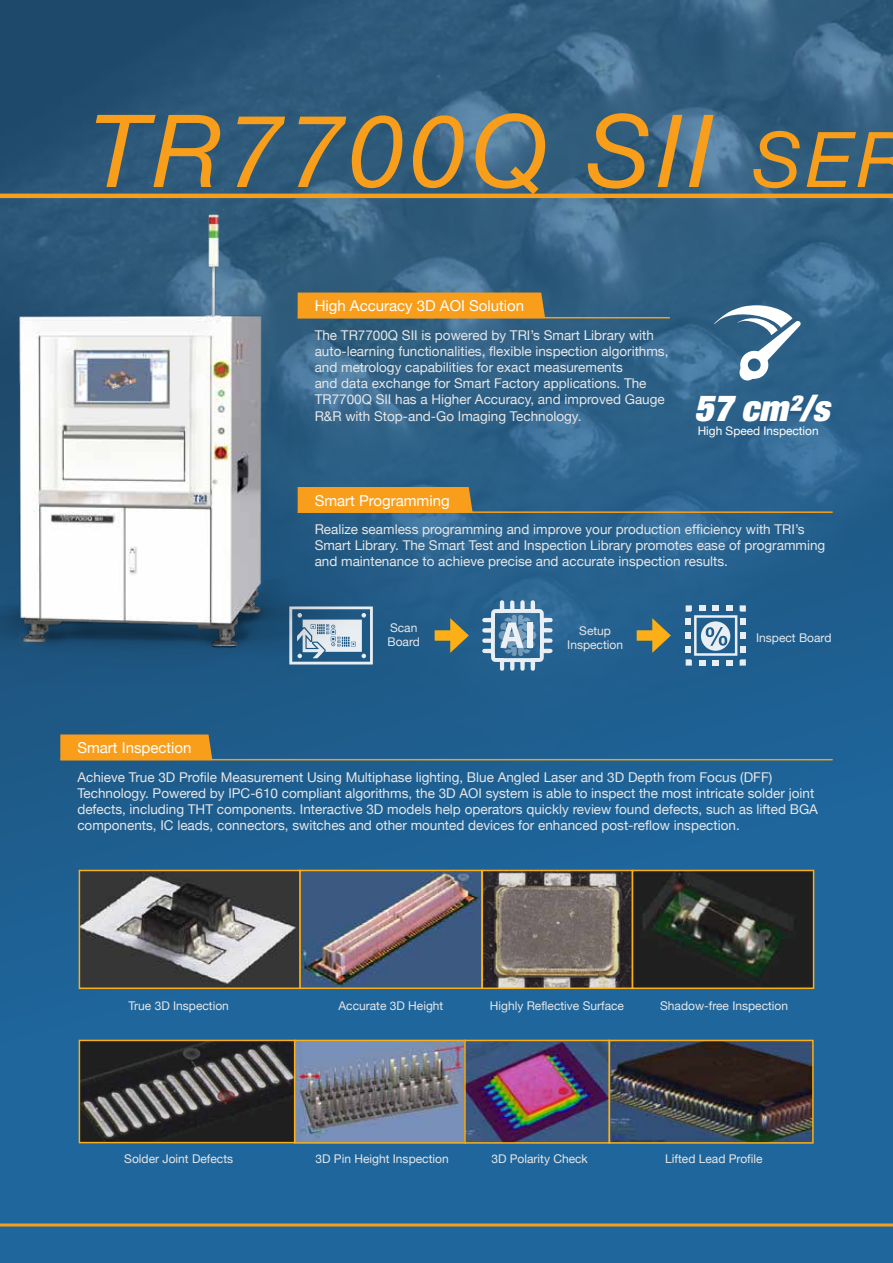
<style>
.page{position:relative;width:893px;height:1263px;background:#fff}
.page>*{position:absolute;margin:0;border:0;box-sizing:border-box;transform-origin:0 0}
.t1{font:italic 100.95px "Helvetica Neue";letter-spacing:.05em;color:#f99e1b}
.t2{font:italic 900 condensed 36.15px "Helvetica Neue LT Pro";color:#fff}
.t3{font:15px "Helvetica Neue";color:#fff}
.t4{font:13.5px/16.2px "Helvetica Neue";color:#e6e7e8}
.t5{font:12px/14.4px "Helvetica Neue";color:#e6e7e8}
.t6{font:11.85px "Helvetica Neue";color:#fff}
.s1{font-size:76.8px}
</style>
<div class="page">
<img style="left:0;top:0;width:893px;height:1263px">
<hr style="left:298px;top:317px;width:372px;height:1px;background:#f99e1b">
<div style="left:298px;top:293px;width:247px;height:24px;background:#f99e1b"></div>
<hr style="left:298px;top:511px;width:535px;height:2px;background:#f99e1b">
<div style="left:298px;top:487px;width:175px;height:25px;background:#f99e1b"></div>
<hr style="left:60px;top:759px;width:773px;height:1px;background:#f99e1b">
<div style="left:60px;top:734px;width:152px;height:26px;background:#f99e1b"></div>
<hr style="left:0;top:194px;width:893px;height:4px;background:#f99e1b">
<hr style="left:0;top:1223px;width:893px;height:3px;background:#f99e1b">
<img style="left:82px;top:873px;width:729px;height:113px">
<div style="left:79px;top:870px;width:222px;height:119px;border:2px solid #fcaf16"></div>
<div style="left:299px;top:870px;width:184px;height:119px;border:2px solid #fcaf16"></div>
<div style="left:482px;top:870px;width:151px;height:119px;border:2px solid #fcaf16"></div>
<div style="left:632px;top:870px;width:182px;height:119px;border:2px solid #fcaf16"></div>
<img style="left:82px;top:1043px;width:729px;height:98px">
<div style="left:79px;top:1040px;width:216px;height:103px;border:2px solid #fcaf16"></div>
<div style="left:294px;top:1040px;width:172px;height:104px;border:2px solid #fcaf16"></div>
<div style="left:464px;top:1040px;width:146px;height:104px;border:2px solid #fcaf16"></div>
<div style="left:609px;top:1040px;width:205px;height:104px;border:2px solid #fcaf16"></div>
<div style="left:637px;top:630px;width:23px;height:11px;background:#fcaf16"></div>
<svg style="left:652px;top:618px;width:19px;height:35px"></svg>
<div style="left:435px;top:630px;width:23px;height:11px;background:#fcaf16"></div>
<svg style="left:450px;top:618px;width:19px;height:35px"></svg>
<svg style="left:482px;top:600px;width:71px;height:71px;background:#7199b7"></svg>
<div style="left:527px;top:622px;width:6px;height:26px;background:#edf2f6"></div>
<svg style="left:686px;top:605px;width:60px;height:61px;background:#7199b7"></svg>
<div style="left:740px;top:618px;width:6px;height:7px;background:#e8eef3"></div>
<div style="left:740px;top:632px;width:6px;height:7px;background:#e8eef3"></div>
<svg style="left:714px;top:305px;width:87px;height:77px"></svg>
<img style="left:0;top:493px;width:393px;height:190px">
<img style="left:0;top:186px;width:262px;height:459px">
<h1 class="t1" style="left:90px;top:90px;width:821px">TR7700Q SII <span class="s1">SER</span></h1>
<p class="t3" style="left:315px;top:297px;width:211px">High Accuracy 3D AOI Solution</p>
<p class="t4" style="left:315px;top:326px;width:355px">The TR7700Q SII is powered by TRI’s Smart Library with auto-learning functionalities, flexible inspection algorithms, and metrology capabilities for exact measurements<br>and data exchange for Smart Factory applications. The TR7700Q SII has a Higher Accuracy, and improved Gauge R&amp;R with Stop-and-Go Imaging Technology.</p>
<p class="t3" style="left:315px;top:491px;width:137px">Smart Programming</p>
<h2 class="t2" style="left:694px;top:385px;width:136px">57 cm²/s</h2>
<p class="t6" style="left:698px;top:423px;width:122px">High Speed Inspection</p>
<p class="t4" style="left:315px;top:521px;width:512px">Realize seamless programming and improve your production efficiency with TRI’s<br>Smart Library. The Smart Test and Inspection Library promotes ease of programming and maintenance to achieve precise and accurate inspection results.</p>
<p class="t3" style="left:77px;top:739px;width:116px">Smart Inspection</p>
<p class="t5" style="left:387px;top:620px;width:34px">Scan<br>Board</p>
<p class="t5" style="left:756px;top:630px;width:77px">Inspect Board</p>
<p class="t5" style="left:567px;top:623px;width:57px;text-align:center">Setup<br>Inspection</p>
<p class="t4" style="left:77px;top:768px;width:742px">Achieve True 3D Profile Measurement Using Multiphase lighting, Blue Angled Laser and 3D Depth from Focus (DFF)<br>Technology. Powered by IPC-610 compliant algorithms, the 3D AOI system is able to inspect the most intricate solder joint defects, including THT components. Interactive 3D models help operators quickly review found defects, such as lifted BGA components, IC leads, connectors, switches and other mounted devices for enhanced post-reflow inspection.</p>
<p class="t5" style="left:128px;top:998px;width:102px">True 3D Inspection</p>
<p class="t5" style="left:124px;top:1152px;width:110px">Solder Joint Defects</p>
<p class="t5" style="left:338px;top:998px;width:106px">Accurate 3D Height</p>
<p class="t5" style="left:490px;top:998px;width:136px">Highly Reflective Surface</p>
<p class="t5" style="left:660px;top:998px;width:130px">Shadow-free Inspection</p>
<p class="t5" style="left:315px;top:1152px;width:135px">3D Pin Height Inspection</p>
<p class="t5" style="left:491px;top:1152px;width:98px">3D Polarity Check</p>
<p class="t5" style="left:665px;top:1152px;width:99px">Lifted Lead Profile</p>
</div>
